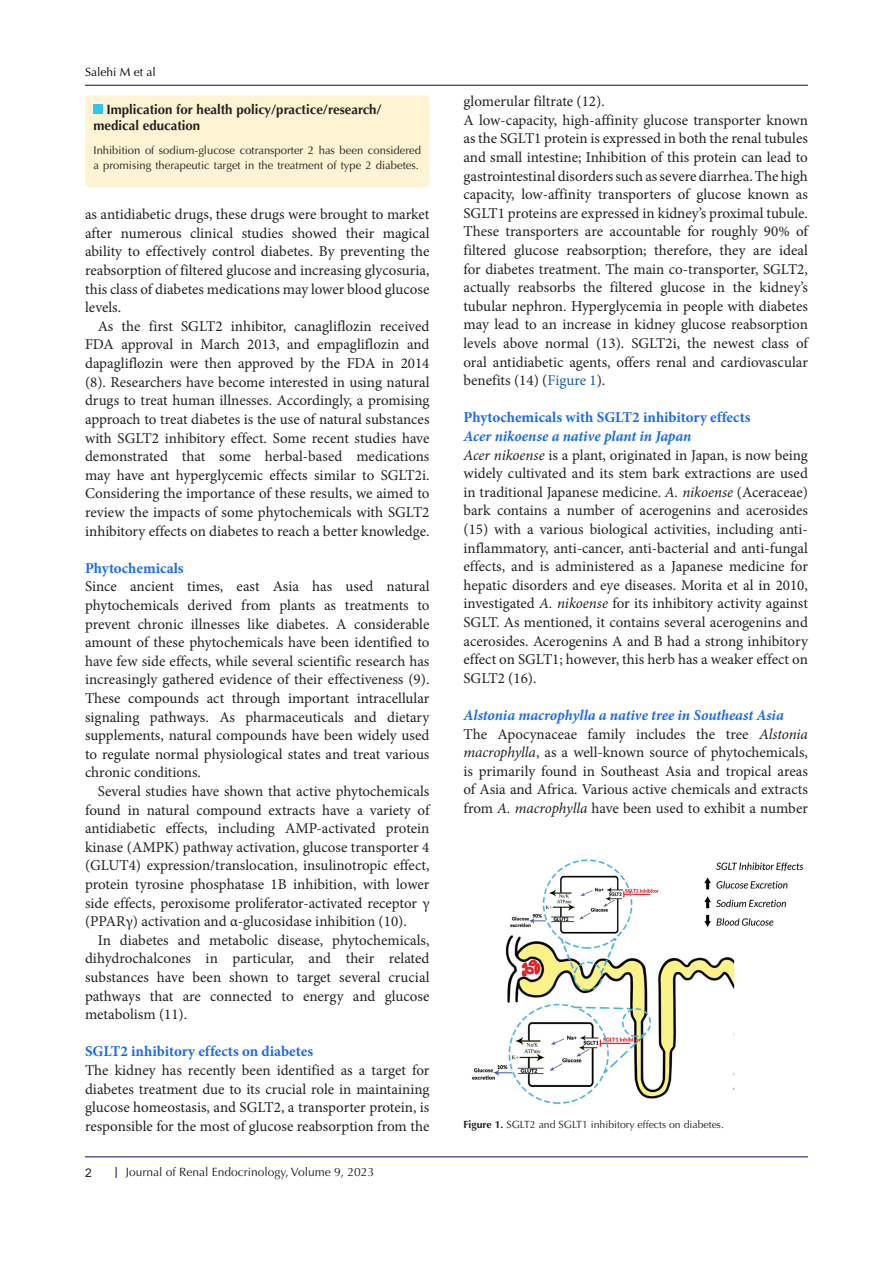
<style>
.page{position:relative;width:893px;height:1263px;background:#fff}
.page>*{position:absolute;margin:0;border:0;box-sizing:border-box;transform-origin:0 0}
.t1{font:15px/18.6px "Minion Pro";color:#231f20;text-align:justify}
.t2{font:700 15px "Minion Pro";color:#196ce8}
.t3{font:italic 700 15px "Minion Pro";letter-spacing:-.005em;color:#196ce8}
.t4{font:700 13.5px/16.5px "Optima LT Std";color:#231f20}
.t5{font:12px "Optima LT Std";color:#231f20}
.t6{font:12px "Optima LT Std";color:#000001}
.t7{font:12px "Arial";color:#231f20}
.t8{font:11.25px/15px "Optima LT Std";color:#231f20}
.t9{font:10.5px "Optima LT Std";color:#231f20}
.s1{color:#175d9e}
.s2{font-style:italic}
.s3{font-weight:700}
</style>
<div class="page">
<hr style="left:85px;top:1156px;width:723px;height:1px;background:#190066">
<hr style="left:85px;top:85px;width:723px;height:1px;background:#190066">
<div style="left:85px;top:95px;width:344px;height:92px;background:#fef3d2;border-radius:4px"></div>
<div style="left:94px;top:104px;width:9px;height:10px;background:#30c5f3"></div>
<img style="left:472px;top:859px;width:332px;height:245px">
<p class="t6" style="left:85px;top:65px;width:72px">Salehi M et al</p>
<p class="t4" style="left:94px;top:101px;width:290px;text-indent:13px">Implication for health policy/practice/research/ medical education</p>
<p class="t8" style="left:94px;top:143px;width:329px">Inhibition of sodium-glucose cotransporter 2 has been considered a promising therapeutic target in the treatment of type 2 diabetes.</p>
<p class="t1" style="left:85px;top:205px;width:346px">as antidiabetic drugs, these drugs were brought to market after numerous clinical studies showed their magical ability to effectively control diabetes. By preventing the reabsorption of filtered glucose and increasing glycosuria, this class of diabetes medications may lower blood glucose levels.</p>
<p class="t1" style="left:85px;top:317px;width:346px;text-indent:13px">As the first SGLT2 inhibitor, canagliflozin received FDA approval in March 2013, and empagliflozin and dapagliflozin were then approved by the FDA in 2014 (8). Researchers have become interested in using natural drugs to treat human illnesses. Accordingly, a promising approach to treat diabetes is the use of natural substances with SGLT2 inhibitory effect. Some recent studies have demonstrated that some herbal-based medications may have ant hyperglycemic effects similar to SGLT2i.<br>Considering the importance of these results, we aimed to review the impacts of some phytochemicals with SGLT2 inhibitory effects on diabetes to reach a better knowledge.</p>
<p class="t2" style="left:85px;top:557px;width:100px">Phytochemicals</p>
<p class="t1" style="left:85px;top:577px;width:346px">Since ancient times, east Asia has used natural phytochemicals derived from plants as treatments to prevent chronic illnesses like diabetes. A considerable amount of these phytochemicals have been identified to have few side effects, while several scientific research has increasingly gathered evidence of their effectiveness (9).<br>These compounds act through important intracellular signaling pathways. As pharmaceuticals and dietary supplements, natural compounds have been widely used to regulate normal physiological states and treat various chronic conditions.</p>
<p class="t1" style="left:85px;top:782px;width:346px;text-indent:13px">Several studies have shown that active phytochemicals found in natural compound extracts have a variety of antidiabetic effects, including AMP-activated protein kinase (AMPK) pathway activation, glucose transporter 4 (GLUT4) expression/translocation, insulinotropic effect, protein tyrosine phosphatase 1B inhibition, with lower side effects, peroxisome proliferator-activated receptor γ (PPARγ) activation and α-glucosidase inhibition (10).</p>
<p class="t1" style="left:85px;top:931px;width:346px;text-indent:13px">In diabetes and metabolic disease, phytochemicals, dihydrochalcones in particular, and their related substances have been shown to target several crucial pathways that are connected to energy and glucose metabolism (11).</p>
<p class="t2" style="left:85px;top:1041px;width:230px">SGLT2 inhibitory effects on diabetes</p>
<p class="t1" style="left:85px;top:1061px;width:346px">The kidney has recently been identified as a target for diabetes treatment due to its crucial role in maintaining glucose homeostasis, and SGLT2, a transporter protein, is responsible for the most of glucose reabsorption from the</p>
<p class="t7" style="left:85px;top:1164px;width:8px">2</p>
<p class="t5" style="left:126px;top:1165px;width:250px">Journal of Renal Endocrinology, Volume 9, 2023</p>
<p class="t1" style="left:463px;top:92px;width:143px">glomerular filtrate (12).</p>
<p class="t1" style="left:463px;top:111px;width:346px">A low-capacity, high-affinity glucose transporter known as the SGLT1 protein is expressed in both the renal tubules and small intestine; Inhibition of this protein can lead to gastrointestinal disorders such as severe diarrhea. The high capacity, low-affinity transporters of glucose known as SGLT1 proteins are expressed in kidney’s proximal tubule.<br>These transporters are accountable for roughly 90% of filtered glucose reabsorption; therefore, they are ideal for diabetes treatment. The main co-transporter, SGLT2, actually reabsorbs the filtered glucose in the kidney’s tubular nephron. Hyperglycemia in people with diabetes may lead to an increase in kidney glucose reabsorption levels above normal (13). SGLT2i, the newest class of oral antidiabetic agents, offers renal and cardiovascular benefits (14) (<span class="s1">Figure 1</span>).</p>
<p class="t2" style="left:463px;top:407px;width:289px">Phytochemicals with SGLT2 inhibitory effects</p>
<p class="t3" style="left:463px;top:425px;width:229px">Acer nikoense a native plant in Japan</p>
<p class="t1" style="left:463px;top:446px;width:346px"><span class="s2">Acer nikoense</span> is a plant, originated in Japan, is now being widely cultivated and its stem bark extractions are used in traditional Japanese medicine. <span class="s2">A. nikoense</span> (Aceraceae) bark contains a number of acerogenins and acerosides (15) with a various biological activities, including anti&shy;inflammatory, anti-cancer, anti-bacterial and anti-fungal effects, and is administered as a Japanese medicine for hepatic disorders and eye diseases. Morita et al in 2010, investigated <span class="s2">A. nikoense</span> for its inhibitory activity against SGLT. As mentioned, it contains several acerogenins and acerosides. Acerogenins A and B had a strong inhibitory effect on SGLT1; however, this herb has a weaker effect on SGLT2 (16).</p>
<p class="t3" style="left:463px;top:704px;width:322px">Alstonia macrophylla a native tree in Southeast Asia</p>
<p class="t1" style="left:463px;top:725px;width:346px">The Apocynaceae family includes the tree <span class="s2">Alstonia macrophylla</span>, as a well-known source of phytochemicals, is primarily found in Southeast Asia and tropical areas of Asia and Africa. Various active chemicals and extracts from <span class="s2">A. macrophylla</span> have been used to exhibit a number</p>
<p class="t9" style="left:463px;top:1118px;width:262px"><span class="s3">Figure 1.</span> SGLT2 and SGLT1 inhibitory effects on diabetes.</p>
</div>
